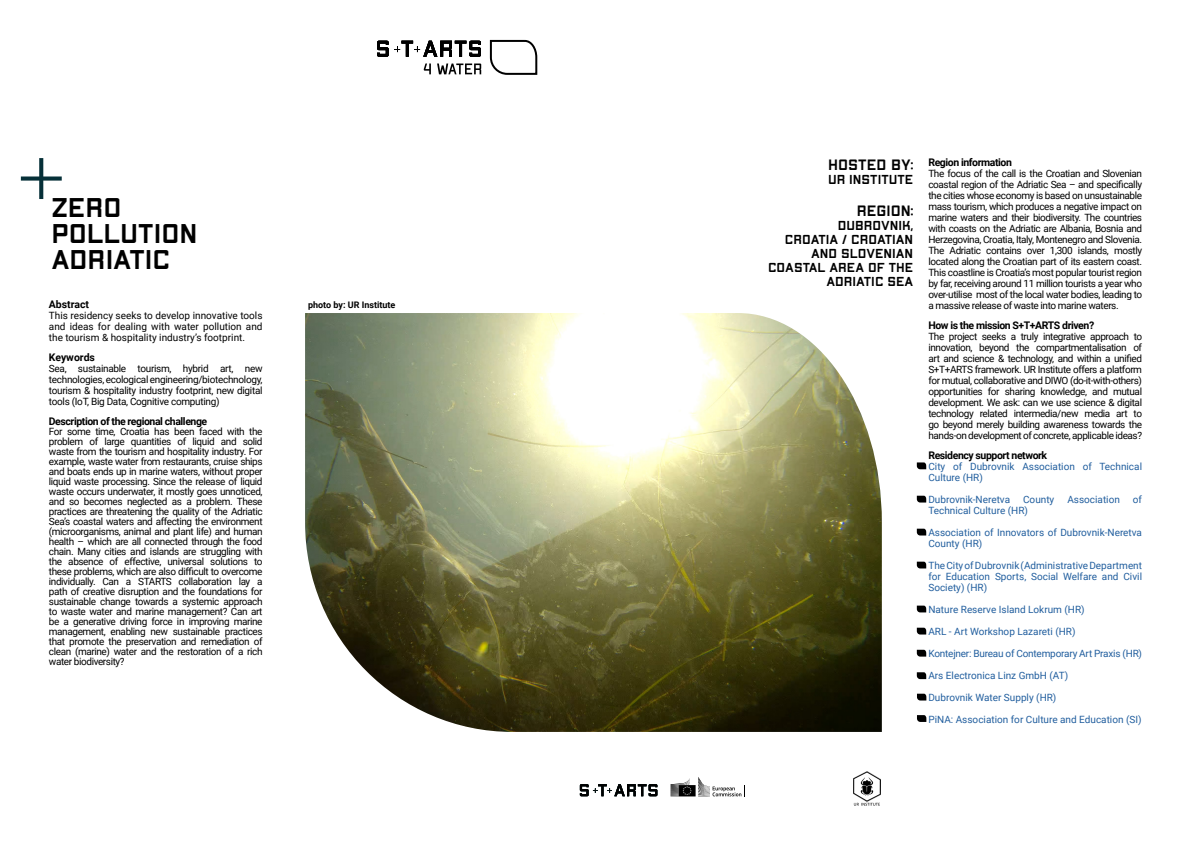
<style>
.page{position:relative;width:1191px;height:842px;background:#fff}
.page>*{position:absolute;margin:0;border:0;box-sizing:border-box;transform-origin:0 0}
.t1{font:700 expanded 27.1px/26px "Apex Mk 2";color:#000}
.t2{font:700 expanded 15px "Apex Mk 2";color:#000}
.t3{font:700 expanded 13px/14px "Apex Mk 2";color:#000;text-align:right}
.t4{font:700 10.5px "Roboto";letter-spacing:-.04em;color:#000}
.t5{font:700 10.5px "Roboto";color:#000}
.t6{font:10px/11px "Roboto";letter-spacing:-.04em;color:#000;text-align:justify}
.t7{font:10px/11px "Roboto";color:#215e9e}
.t8{font:10px "Roboto";letter-spacing:-.02em;color:#215e9e}
.t9{font:700 9px "Roboto";color:#000}
</style>
<div class="page">
<svg style="left:21px;top:158px;width:41px;height:41px"></svg>
<img style="left:305px;top:313px;width:577px;height:419px">
<svg style="left:489px;top:39px;width:49px;height:36px"></svg>
<svg style="left:424px;top:64px;width:7px;height:10px"></svg>
<svg style="left:437px;top:64px;width:44px;height:10px"></svg>
<svg style="left:377px;top:41px;width:104px;height:16px"></svg>
<svg style="left:916px;top:462px;width:10px;height:7px"></svg>
<svg style="left:916px;top:496px;width:10px;height:6px"></svg>
<svg style="left:916px;top:529px;width:10px;height:6px"></svg>
<svg style="left:916px;top:562px;width:10px;height:6px"></svg>
<svg style="left:916px;top:606px;width:10px;height:6px"></svg>
<svg style="left:916px;top:650px;width:10px;height:7px"></svg>
<svg style="left:916px;top:628px;width:10px;height:6px"></svg>
<svg style="left:916px;top:672px;width:10px;height:7px"></svg>
<svg style="left:917px;top:694px;width:9px;height:6px"></svg>
<svg style="left:917px;top:715px;width:9px;height:7px"></svg>
<img style="left:854px;top:771px;width:26px;height:35px">
<svg style="left:580px;top:784px;width:77px;height:12px"></svg>
<svg style="left:670px;top:777px;width:75px;height:20px"></svg>
<h1 class="t1" style="left:51px;top:195px;width:148px">ZERO<br>POLLUTION<br>ADRIATIC</h1>
<p class="t5" style="left:49px;top:297px;width:42px">Abstract</p>
<p class="t6" style="left:49px;top:310px;width:215px">This residency seeks to develop innovative tools and ideas for dealing with water pollution and the tourism &amp; hospitality industry’s footprint.</p>
<p class="t5" style="left:49px;top:350px;width:48px">Keywords</p>
<p class="t6" style="left:49px;top:363px;width:215px">Sea, sustainable tourism, hybrid art, new technologies, ecological engineering/biotechnology, tourism &amp; hospitality industry footprint, new digital tools (IoT, Big Data, Cognitive computing)</p>
<p class="t4" style="left:49px;top:414px;width:160px">Description of the regional challenge</p>
<p class="t6" style="left:49px;top:426px;width:215px;line-height:10px">For some time, Croatia has been faced with the problem of large quantities of liquid and solid waste from the tourism and hospitality industry. For example, waste water from restaurants, cruise ships and boats ends up in marine waters, without proper liquid waste processing. Since the release of liquid waste occurs underwater, it mostly goes unnoticed, and so becomes neglected as a problem. These practices are threatening the quality of the Adriatic Sea’s coastal waters and affecting the environment (microorganisms, animal and plant life) and human health – which are all connected through the food chain. Many cities and islands are struggling with the absence of effective, universal solutions to these problems, which are also difficult to overcome individually. Can a STARTS collaboration lay a path of creative disruption and the foundations for sustainable change towards a systemic approach to waste water and marine management? Can art be a generative driving force in improving marine management, enabling new sustainable practices that promote the preservation and remediation of clean (marine) water and the restoration of a rich water biodiversity?</p>
<p class="t9" style="left:308px;top:298px;width:89px">photo by: UR Institute</p>
<h2 class="t2" style="left:828px;top:158px;width:86px">HOSTED BY:</h2>
<h3 class="t3" style="left:828px;top:173px;width:87px">UR INSTITUTE</h3>
<h2 class="t2" style="left:856px;top:204px;width:58px">REGION:</h2>
<h3 class="t3" style="left:768px;top:218px;width:147px">DUBROVNIK,<br>CROATIA / CROATIAN<br>AND SLOVENIAN<br>COASTAL AREA OF THE<br>ADRIATIC SEA</h3>
<p class="t4" style="left:928px;top:155px;width:85px">Region information</p>
<p class="t6" style="left:928px;top:168px;width:215px">The focus of the call is the Croatian and Slovenian coastal region of the Adriatic Sea – and specifically the cities whose economy is based on unsustainable mass tourism, which produces a negative impact on marine waters and their biodiversity. The countries with coasts on the Adriatic are Albania, Bosnia and Herzegovina, Croatia, Italy, Montenegro and Slovenia.<br>The Adriatic contains over 1,300 islands, mostly located along the Croatian part of its eastern coast.<br>This coastline is Croatia’s most popular tourist region by far, receiving around 11 million tourists a year who over-utilise most of the local water bodies, leading to a massive release of waste into marine waters.</p>
<p class="t4" style="left:928px;top:318px;width:167px">How is the mission S+T+ARTS driven?</p>
<p class="t6" style="left:928px;top:331px;width:215px">The project seeks a truly integrative approach to innovation, beyond the compartmentalisation of art and science &amp; technology, and within a unified S+T+ARTS framework. UR Institute offers a platform for mutual, collaborative and DIWO (do-it-with-others) opportunities for sharing knowledge, and mutual development. We ask: can we use science &amp; digital technology related intermedia/new media art to go beyond merely building awareness towards the hands-on development of concrete, applicable ideas?</p>
<p class="t4" style="left:928px;top:448px;width:120px">Residency support network</p>
<p class="t7" style="left:928px;top:461px;width:215px">City of Dubrovnik Association of Technical<br>Culture (HR)</p>
<p class="t7" style="left:928px;top:494px;width:83px">Dubrovnik-Neretva</p>
<p class="t7" style="left:1023px;top:494px;width:33px">County</p>
<p class="t7" style="left:1067px;top:494px;width:54px">Association</p>
<p class="t7" style="left:1132px;top:494px;width:11px">of</p>
<p class="t7" style="left:928px;top:505px;width:101px">Technical Culture (HR)</p>
<p class="t7" style="left:928px;top:527px;width:215px">Association of Innovators of Dubrovnik-Neretva<br>County (HR)</p>
<p class="t7" style="left:928px;top:560px;width:215px;text-align:justify">The City of Dubrovnik (Administrative Department for Education Sports, Social Welfare and Civil Society) (HR)</p>
<p class="t7" style="left:928px;top:604px;width:158px">Nature Reserve Island Lokrum (HR)</p>
<p class="t7" style="left:928px;top:626px;width:149px">ARL - Art Workshop Lazareti (HR)</p>
<p class="t8" style="left:928px;top:646px;width:215px">Kontejner: Bureau of Contemporary Art Praxis (HR)</p>
<p class="t7" style="left:928px;top:670px;width:141px">Ars Electronica Linz GmbH (AT)</p>
<p class="t7" style="left:928px;top:692px;width:129px">Dubrovnik Water Supply (HR)</p>
<p class="t7" style="left:928px;top:714px;width:215px">PiNA: Association for Culture and Education (SI)</p>
</div>
